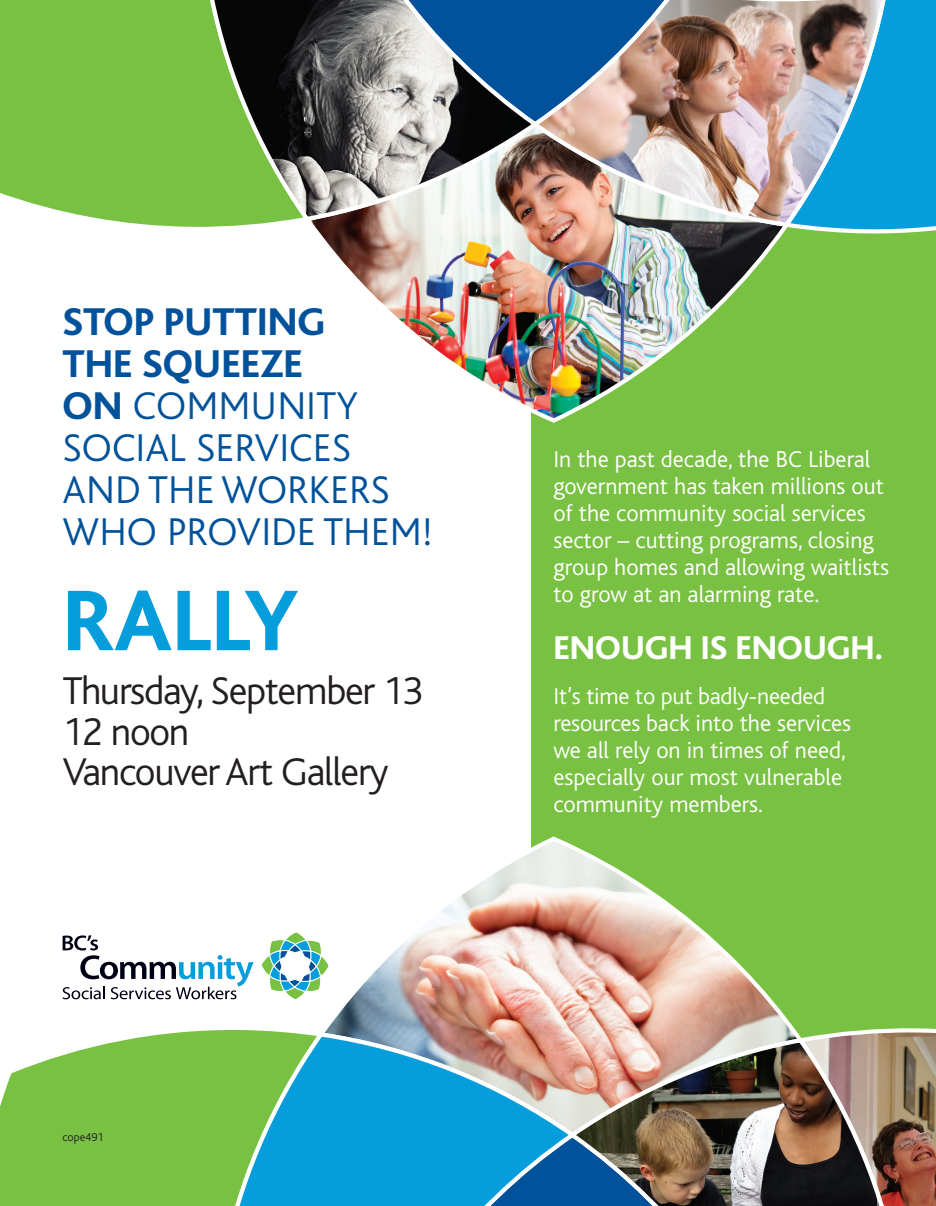
<style>
.page{position:relative;width:936px;height:1206px;background:#fff}
.page>*{position:absolute;margin:0;border:0;box-sizing:border-box;transform-origin:0 0}
.t1{font:800 90px "Bliss";color:#069ddc}
.t2{font:300 40.5px/42px "Bliss";color:#01529a}
.t3{font:300 40.5px/40.5px "Bliss";letter-spacing:-.03em;color:#231f20}
.t4{font:800 34.5px "Bliss";color:#fff}
.t5{font:300 24px/27px "Bliss";color:#fff}
.t6{font:300 12px "Bliss";color:#231f20}
.s1{font-weight:800}
</style>
<div class="page">
<div style="left:531px;top:188px;width:404px;height:991px;background:#79c142"></div>
<img style="left:313px;top:223px;width:469px;height:200px">
<svg style="left:778px;top:0;width:157px;height:235px;background:#15a2d6"></svg>
<img style="left:527px;top:0;width:362px;height:229px">
<div style="left:0;top:0;width:313px;height:227px;background:#79c142"></div>
<svg style="left:203px;top:0;width:339px;height:223px;background:#6c7e73"></svg>
<img style="left:328px;top:836px;width:466px;height:199px">
<svg style="left:0;top:1028px;width:328px;height:177px;background:#88c857"></svg>
<svg style="left:217px;top:1029px;width:362px;height:176px;background:#40a4b7"></svg>
<img style="left:794px;top:1028px;width:141px;height:177px">
<img style="left:565px;top:1035px;width:338px;height:170px">
<svg style="left:63px;top:935px;width:190px;height:63px"></svg>
<svg style="left:261px;top:931px;width:68px;height:69px"></svg>
<h2 class="t2" style="left:63px;top:301px;width:372px"><span class="s1">STOP PUTTING<br>THE SQUEEZE<br>ON</span> community social services<br>AN D THE WORKERS<br>WHO PROVI DE THEM !</h2>
<h1 class="t1" style="left:63px;top:574px;width:237px">RALLY</h1>
<h2 class="t3" style="left:63px;top:671px;width:362px">Thursday, September 13<br>12 noon<br>Vancouver Art Gallery</h2>
<p class="t5" style="left:553px;top:446px;width:337px">I n the past decade, the BC Liberal government has taken millions out of the community social services sector – cutting programs, closing group homes and allowing waitlists to grow at an alarming rate.</p>
<h3 class="t4" style="left:553px;top:629px;width:331px">ENOUGH IS ENOUGH.</h3>
<p class="t5" style="left:553px;top:683px;width:299px">It’s time to put badly-needed resources back into the services we all rely on in times of need, especially our most vulnerable community members.</p>
<p class="t6" style="left:63px;top:1130px;width:43px">cope491</p>
</div>
